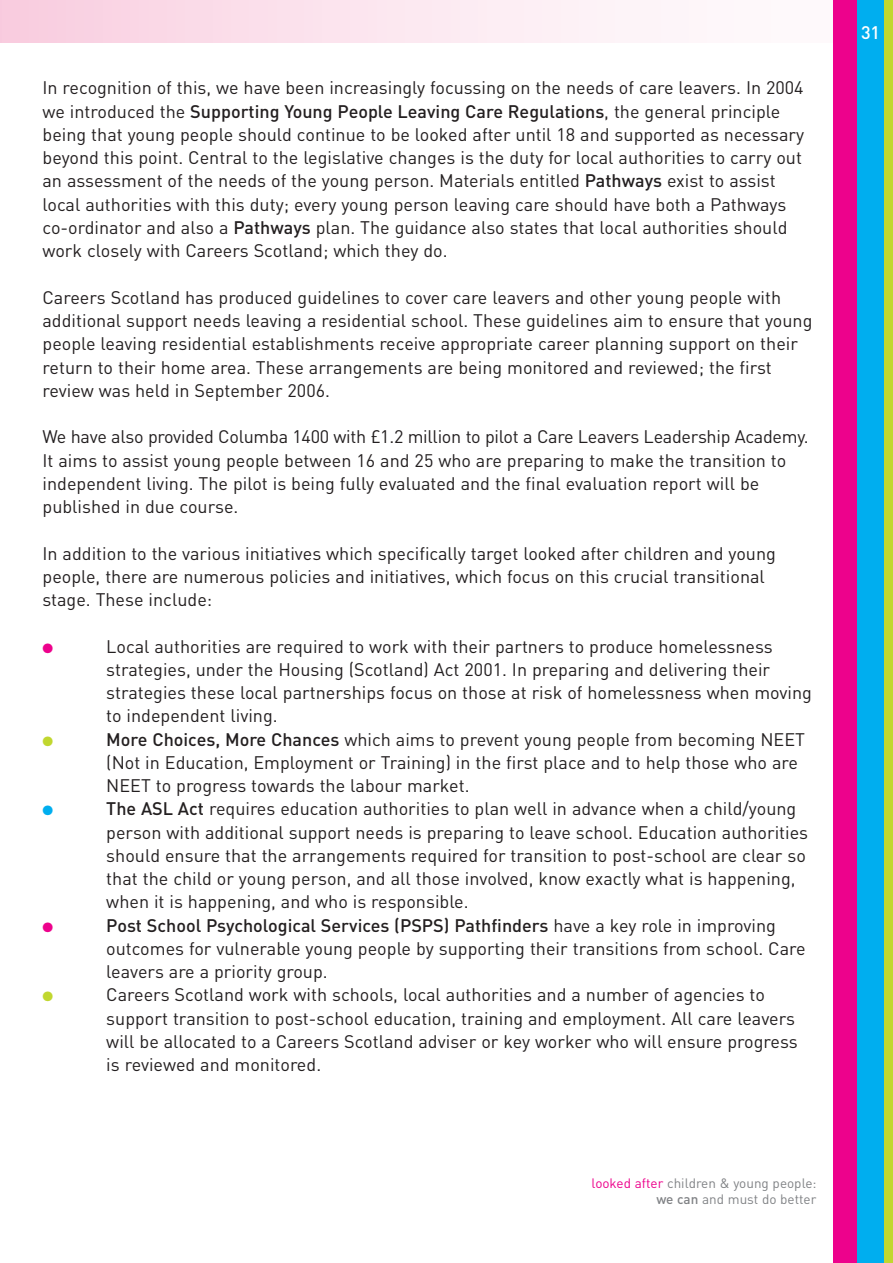
<style>
.page{position:relative;width:893px;height:1263px;background:#fff}
.page>*{position:absolute;margin:0;border:0;box-sizing:border-box;transform-origin:0 0}
.t1{font:18px/23.2px "FFDIN";color:#231f20}
.t2{font:500 18px "FFDIN";color:#fff}
.t3{font:13.5px/16.2px "FFDIN";color:#808285;text-align:right}
.t4{font:13.5px "Zapf Dingbats";color:#ed028c}
.t5{font:13.5px "Zapf Dingbats";color:#c1d72f}
.t6{font:13.5px "Zapf Dingbats";color:#00aeef}
.s1{font-weight:500}
.s2{color:#ed028c}
</style>
<div class="page">
<svg style="left:0;top:42px;width:661px;height:1px"></svg>
<div style="left:0;top:0;width:893px;height:42px;background:linear-gradient(to right,#f9cfe1,#fff)"></div>
<div style="left:833px;top:0;width:24px;height:1263px;background:#ed028c"></div>
<div style="left:857px;top:0;width:27px;height:1263px;background:#00aeef"></div>
<div style="left:884px;top:0;width:9px;height:1263px;background:#c1d72f"></div>
<p class="t1" style="left:43px;top:78px;width:763px">In recognition of this, we have been increasingly focussing on the needs of care leavers. In 2004 we introduced the <span class="s1">Supporting Young People Leaving Care Regulations</span>, the general principle being that young people should continue to be looked after until 18 and supported as necessary beyond this point. Central to the legislative changes is the duty for local authorities to carry out an assessment of the needs of the young person. Materials entitled <span class="s1">Pathways</span> exist to assist local authorities with this duty; every young person leaving care should have both a Pathways co-ordinator and also a <span class="s1">Pathways</span> plan. The guidance also states that local authorities should work closely with Careers Scotland; which they do.</p>
<p class="t1" style="left:43px;top:288px;width:771px">Careers Scotland has produced guidelines to cover care leavers and other young people with additional support needs leaving a residential school. These guidelines aim to ensure that young people leaving residential establishments receive appropriate career planning support on their return to their home area. These arrangements are being monitored and reviewed; the first review was held in September 2006.</p>
<p class="t1" style="left:43px;top:427px;width:768px">We have also provided Columba 1400 with £1.2 million to pilot a Care Leavers Leadership Academy.<br>It aims to assist young people between 16 and 25 who are preparing to make the transition to independent living. The pilot is being fully evaluated and the final evaluation report will be published in due course.</p>
<p class="t1" style="left:43px;top:543px;width:735px">In addition to the various initiatives which specifically target looked after children and young people, there are numerous policies and initiatives, which focus on this crucial transitional stage. These include:</p>
<p class="t4" style="left:43px;top:640px;width:12px">●</p>
<p class="t1" style="left:106px;top:636px;width:707px">Local authorities are required to work with their partners to produce homelessness strategies, under the Housing (Scotland) Act 2001. In preparing and delivering their strategies these local partnerships focus on those at risk of homelessness when moving to independent living.</p>
<p class="t5" style="left:43px;top:733px;width:12px">●</p>
<p class="t1" style="left:106px;top:729px;width:700px"><span class="s1">More Choices, More Chances</span> which aims to prevent young people from becoming NEET (Not in Education, Employment or Training) in the first place and to help those who are<br>NEET to progress towards the labour market.</p>
<p class="t6" style="left:43px;top:803px;width:12px">●</p>
<p class="t1" style="left:106px;top:799px;width:703px"><span class="s1">The ASL Act</span> requires education authorities to plan well in advance when a child/young person with additional support needs is preparing to leave school. Education authorities should ensure that the arrangements required for transition to post-school are clear so that the child or young person, and all those involved, know exactly what is happening, when it is happening, and who is responsible.</p>
<p class="t4" style="left:43px;top:919px;width:12px">●</p>
<p class="t1" style="left:106px;top:915px;width:701px"><span class="s1">Post School Psychological Services (PSPS) Pathfinders</span> have a key role in improving outcomes for vulnerable young people by supporting their transitions from school. Care leavers are a priority group.</p>
<p class="t5" style="left:43px;top:989px;width:12px">●</p>
<p class="t1" style="left:106px;top:985px;width:693px">Careers Scotland work with schools, local authorities and a number of agencies to support transition to post-school education, training and employment. All care leavers will be allocated to a Careers Scotland adviser or key worker who will ensure progress is reviewed and monitored.</p>
<p class="t3" style="left:592px;top:1177px;width:226px"><span class="s2">looked after</span> children &amp; young people: <span class="s1">we can</span> and must do better</p>
<p class="t2" style="left:861px;top:26px;width:21px">31</p>
</div>
